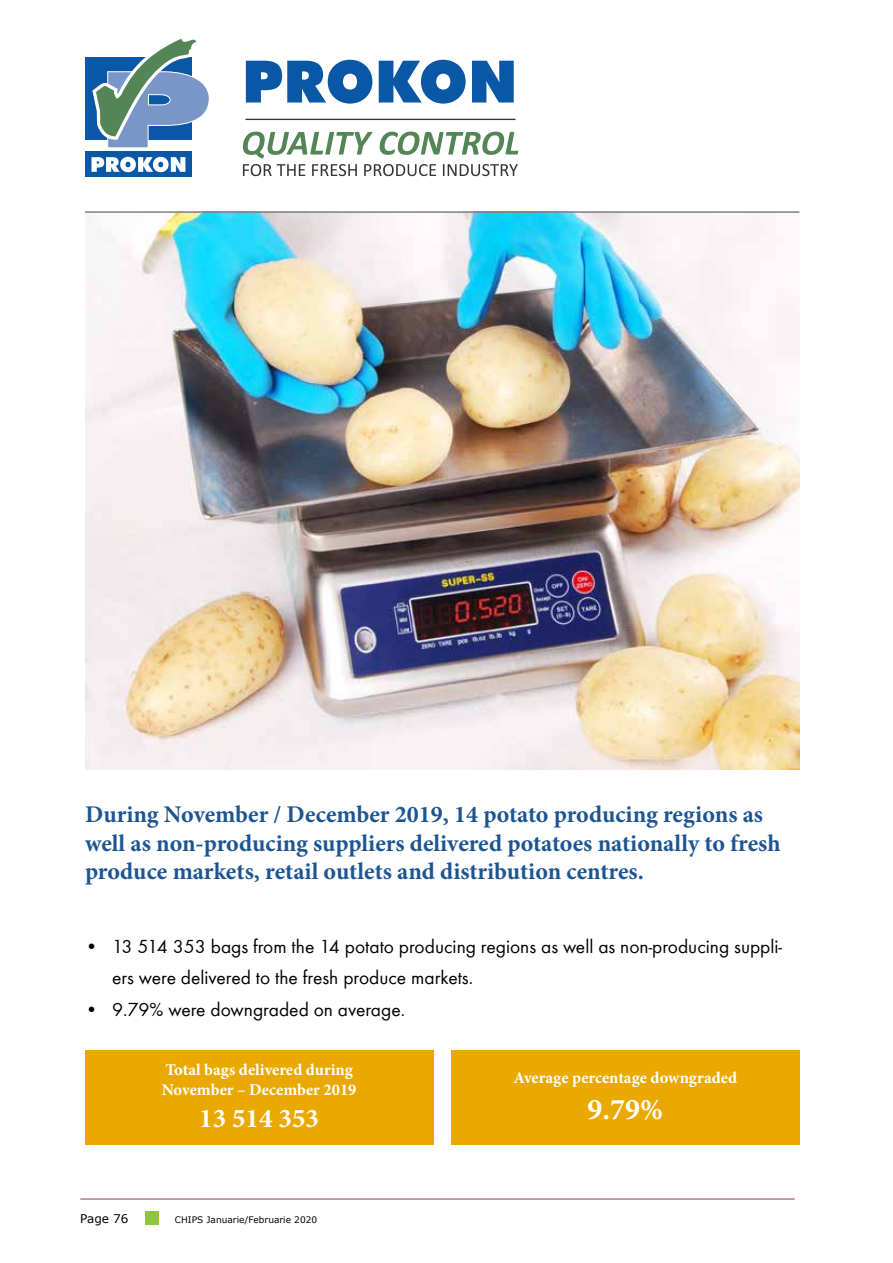
<style>
.page{position:relative;width:893px;height:1263px;background:#fff}
.page>*{position:absolute;margin:0;border:0;box-sizing:border-box;transform-origin:0 0}
.t1{font:700 30px "Minion Pro";color:#fff}
.t2{font:700 27px "Minion Pro";color:#fff}
.t3{font:700 24px/28.8px "Minion Pro";color:#1d5591}
.t4{font:19.5px/31.5px "Bright";color:#000}
.t5{font:700 16.5px/19.8px "Minion Pro";color:#fff}
.t6{font:12px "MS Reference Sans Serif";color:#000}
.t7{font:9px "MS Reference Sans Serif";color:#000}
</style>
<div class="page">
<div style="left:145px;top:1211px;width:14px;height:14px;background:#8dc63f"></div>
<hr style="left:80px;top:1199px;width:715px;height:1px;background:#9c315d">
<div style="left:85px;top:1050px;width:348px;height:95px;background:#eaa900"></div>
<div style="left:451px;top:1050px;width:348px;height:95px;background:#eaa900"></div>
<img style="left:85px;top:213px;width:714px;height:557px">
<div style="left:85px;top:58px;width:106px;height:82px;background:#0a57a6"></div>
<div style="left:85px;top:152px;width:106px;height:25px;background:#0a57a6"></div>
<svg style="left:92px;top:38px;width:117px;height:110px"></svg>
<svg style="left:91px;top:157px;width:94px;height:15px"></svg>
<svg style="left:246px;top:60px;width:126px;height:44px"></svg>
<svg style="left:379px;top:60px;width:87px;height:44px"></svg>
<svg style="left:472px;top:61px;width:42px;height:41px"></svg>
<svg style="left:242px;top:132px;width:276px;height:44px"></svg>
<hr style="left:245px;top:119px;width:270px;height:1px;background:#383336">
<hr style="left:85px;top:211px;width:714px;height:2px;background:#808285">
<p class="t3" style="left:85px;top:799px;width:697px">During November / December 2019, 14 potato producing regions as well as non-producing suppliers delivered potatoes nationally to fresh produce markets, retail outlets and distribution centres.</p>
<p class="t4" style="left:112px;top:930px;width:672px;text-indent:-27px">• 13 514 353 bags from the 14 potato producing regions as well as non-producing suppli&shy;ers were delivered to the fresh produce markets.</p>
<p class="t4" style="left:85px;top:993px;width:322px">• 9.79% were downgraded on average.</p>
<p class="t5" style="left:162px;top:1060px;width:196px">Total bags delivered during<br>November – December 2019</p>
<p class="t2" style="left:199px;top:1100px;width:121px">13 514 353</p>
<p class="t6" style="left:80px;top:1211px;width:50px">Page 76</p>
<p class="t7" style="left:175px;top:1214px;width:144px">CHIPS Januarie/Februarie 2020</p>
<p class="t5" style="left:513px;top:1067px;width:225px">Average percentage downgraded</p>
<p class="t1" style="left:588px;top:1088px;width:77px">9.79%</p>
</div>
